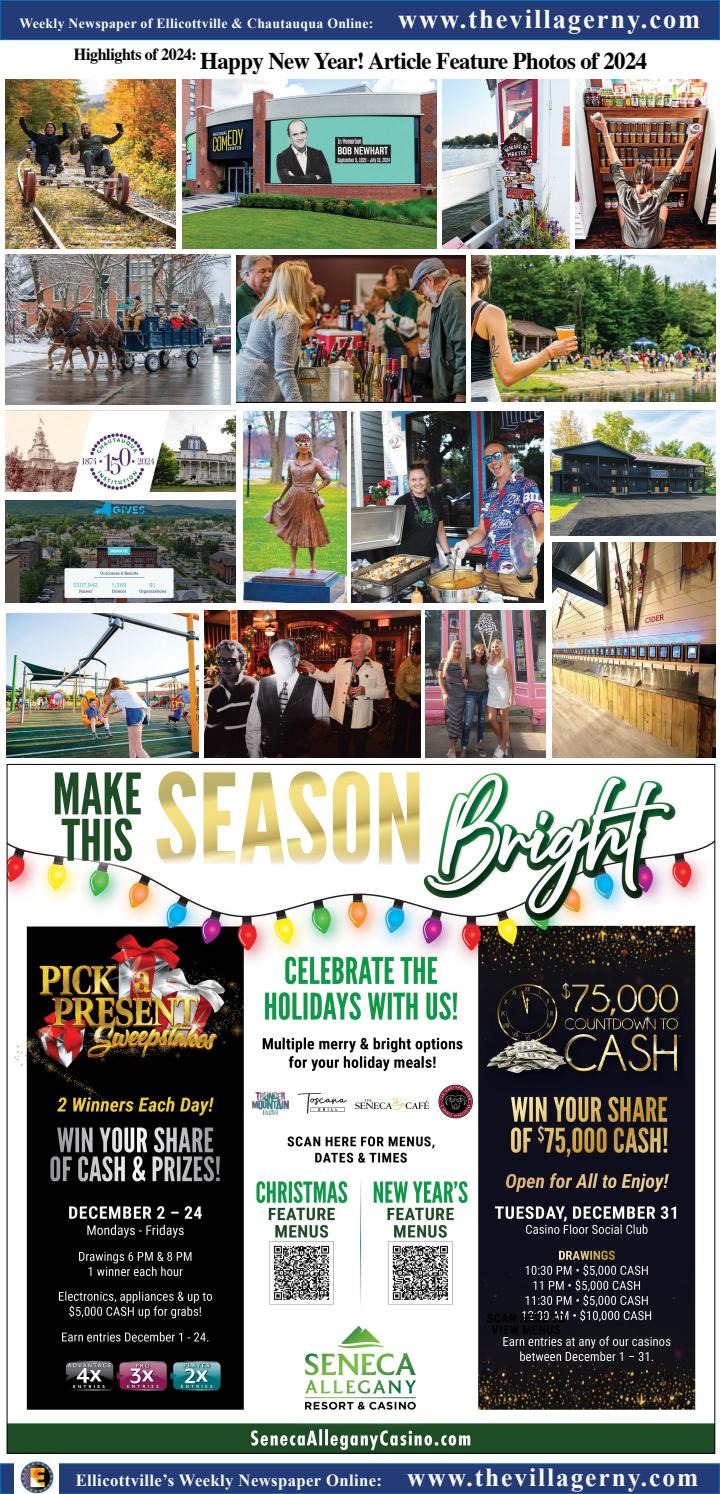
<style>
.page{position:relative;width:720px;height:1494px;background:#fff}
.page>*{position:absolute;margin:0;border:0;box-sizing:border-box;transform-origin:0 0}
.t1{font:700 24px "Times";letter-spacing:-.025em;color:#000;scale:.95 1}
.t2{font:700 17px "Times New Roman";letter-spacing:.025em;color:#fcfcfc}
.t3{font:700 14px "Times New Roman";letter-spacing:.025em;color:#fcfcfc}
.s1{font-size:27px}
.s2{font-size:26px}
</style>
<div class="page">
<div style="left:0;top:1464px;width:720px;height:30px;background:#233c78"></div>
<div style="left:0;top:1463px;width:720px;height:31px;border:1px solid #006fb0"></div>
<div style="left:14px;top:1463px;width:45px;height:31px;background:#fff"></div>
<img style="left:19px;top:1461px;width:35px;height:33px">
<img style="left:9px;top:771px;width:704px;height:681px">
<div style="left:1px;top:1px;width:718px;height:39px;background:#233c78"></div>
<div style="left:0;top:0;width:720px;height:40px;border:1px solid #006fb0"></div>
<img style="left:6px;top:501px;width:230px;height:101px">
<img style="left:204px;top:610px;width:217px;height:147px">
<img style="left:7px;top:614px;width:191px;height:143px">
<img style="left:553px;top:542px;width:162px;height:215px">
<img style="left:6px;top:255px;width:224px;height:149px">
<img style="left:236px;top:256px;width:229px;height:146px">
<img style="left:550px;top:411px;width:165px;height:125px">
<img style="left:576px;top:79px;width:139px;height:169px">
<img style="left:426px;top:610px;width:119px;height:147px">
<img style="left:352px;top:411px;width:192px;height:191px">
<img style="left:6px;top:79px;width:170px;height:169px">
<img style="left:443px;top:79px;width:127px;height:169px">
<img style="left:183px;top:79px;width:253px;height:169px">
<img style="left:471px;top:256px;width:244px;height:146px">
<img style="left:6px;top:411px;width:230px;height:81px">
<img style="left:243px;top:411px;width:104px;height:191px">
<p class="t3" style="left:19px;top:14px;width:682px">Weekly Newspaper of Ellicottville &amp; Chautauqua Online: <span class="s1">www.thevillagerny.com</span></p>
<h1 class="t1" style="left:74px;top:38px;width:605px"><sup>Highlights</sup> <sup>of</sup> <sup>2024:</sup> Happy New Year! Article Feature Photos of 2024</h1>
<p class="t2" style="left:76px;top:1469px;width:624px">Ellicottville’s Weekly Newspaper Online: <span class="s2">www.thevillagerny.com</span></p>
</div>
